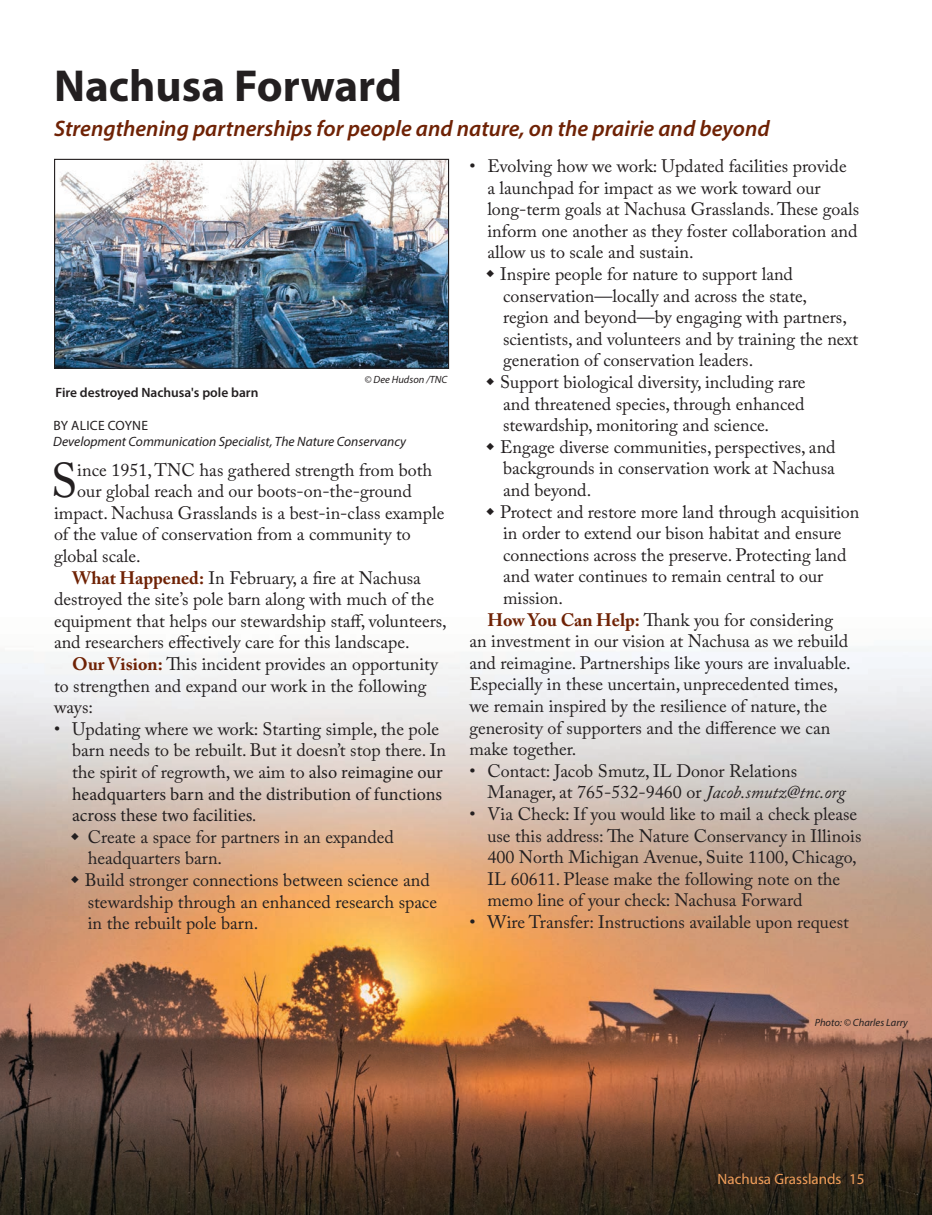
<style>
.page{position:relative;width:932px;height:1215px;background:#fff}
.page>*{position:absolute;margin:0;border:0;box-sizing:border-box;transform-origin:0 0}
.t1{font:48.45px "Adobe Caslon Pro";color:#231f20}
.t2{font:700 45px "Myriad Pro";color:#231f20}
.t3{font:italic 600 22.5px "Myriad Pro";color:#6f2205}
.t4{font:18px/21.6px "Adobe Caslon Pro";color:#231f20}
.t5{font:18px "Minion Pro";color:#231f20}
.t6{font:15px "Myriad Pro";color:#f09e5a}
.t7{font:italic 13.5px/16.5px "Myriad Pro";color:#231f20}
.t8{font:600 13.5px "Myriad Pro";color:#231f20}
.t9{font:italic 10.5px "Myriad Pro";color:#231f20}
.s1{font-style:normal}
.s2{font-weight:700;color:#6f2205}
.s3{font-family:"Minion Pro"}
.s4{font-style:italic}
</style>
<div class="page">
<img style="left:0;top:647px;width:932px;height:568px">
<img style="left:56px;top:161px;width:391px;height:206px">
<div style="left:54px;top:159px;width:395px;height:210px;border:1px solid #231f20"></div>
<svg style="left:71px;top:832px;width:8px;height:8px"></svg>
<svg style="left:71px;top:876px;width:8px;height:7px"></svg>
<p class="t2" style="left:54px;top:57px;width:349px">Nachusa Forward</p>
<p class="t3" style="left:54px;top:114px;width:717px">Strengthening partnerships for people and nature, on the prairie and beyond</p>
<p class="t9" style="left:364px;top:373px;width:84px">© Dee Hudson /TNC</p>
<p class="t8" style="left:55px;top:384px;width:204px">Fire destroyed Nachusa's pole barn</p>
<p class="t7" style="left:53px;top:417px;width:354px"><span class="s1">BY ALICE COYNE<br></span>Development Communication Specialist, The Nature Conservancy</p>
<p class="t1" style="left:51px;top:452px;width:28px">S</p>
<p class="t4" style="left:77px;top:459px;width:356px">ince 1951, TNC has gathered strength from both</p>
<p class="t4" style="left:77px;top:480px;width:336px">our global reach and our boots-on-the-ground</p>
<p class="t4" style="left:54px;top:502px;width:392px">impact. Nachusa Grasslands is a best-in-class example</p>
<p class="t4" style="left:54px;top:523px;width:358px">of the value of conservation from a community to</p>
<p class="t4" style="left:54px;top:545px;width:88px">global scale.</p>
<p class="t4" style="left:72px;top:567px;width:350px"><span class="s2">What Happened:</span> In February, a fire at Nachusa</p>
<p class="t4" style="left:54px;top:588px;width:381px">destroyed the site’s pole barn along with much of the</p>
<p class="t4" style="left:54px;top:610px;width:394px">equipment that helps our stewardship staff, volunteers,</p>
<p class="t4" style="left:54px;top:631px;width:357px">and researchers effectively care for this landscape.</p>
<p class="t4" style="left:72px;top:653px;width:367px"><span class="s2">Our Vision:</span> This incident provides an opportunity</p>
<p class="t4" style="left:54px;top:675px;width:374px">to strengthen and expand our work in the following</p>
<p class="t4" style="left:54px;top:696px;width:40px">ways:</p>
<p class="t4" style="left:54px;top:718px;width:386px">• Updating where we work: Starting simple, the pole</p>
<p class="t4" style="left:72px;top:739px;width:375px">barn needs to be rebuilt. But it doesn’t stop there. In</p>
<p class="t4" style="left:72px;top:761px;width:372px">the spirit of regrowth, we aim to <span class="s3">also reimagine our</span></p>
<p class="t5" style="left:72px;top:782px;width:371px">headquarters barn and the distribution of functions</p>
<p class="t5" style="left:72px;top:803px;width:186px">across these two facilities.</p>
<p class="t4" style="left:88px;top:826px;width:307px">Create a space for partners in an expanded</p>
<p class="t4" style="left:88px;top:847px;width:136px">headquarters barn.</p>
<p class="t4" style="left:85px;top:869px;width:346px">Build stronger connections between science and</p>
<p class="t4" style="left:88px;top:891px;width:351px">stewardship through an enhanced research space</p>
<p class="t4" style="left:88px;top:912px;width:172px">in the rebuilt pole barn.</p>
<p class="t4" style="left:469px;top:155px;width:379px">• Evolving how we work: Updated facilities provide</p>
<p class="t4" style="left:487px;top:177px;width:335px">a launchpad for impact as we work toward our</p>
<p class="t4" style="left:487px;top:198px;width:373px">long-term goals at Nachusa Grasslands. These goals</p>
<p class="t4" style="left:487px;top:220px;width:372px">inform one another as they foster collaboration and</p>
<p class="t4" style="left:487px;top:241px;width:208px">allow us to scale and sustain.</p>
<p class="t4" style="left:500px;top:263px;width:294px">Inspire people for nature to support land</p>
<p class="t4" style="left:503px;top:285px;width:305px">conservation—locally and across the state,</p>
<p class="t4" style="left:503px;top:306px;width:345px">region and beyond—by engaging with partners,</p>
<p class="t4" style="left:503px;top:328px;width:356px">scientists, and volunteers and by training the next</p>
<p class="t4" style="left:503px;top:349px;width:251px">generation of conservation leaders.</p>
<p class="t4" style="left:500px;top:371px;width:307px">Support biological diversity, including rare</p>
<p class="t4" style="left:503px;top:393px;width:303px">and threatened species, through enhanced</p>
<p class="t4" style="left:503px;top:414px;width:267px">stewardship, monitoring and science.</p>
<p class="t4" style="left:500px;top:436px;width:337px">Engage diverse communities, perspectives, and</p>
<p class="t4" style="left:503px;top:457px;width:333px">backgrounds in conservation work at Nachusa</p>
<p class="t4" style="left:503px;top:479px;width:90px">and beyond.</p>
<p class="t4" style="left:500px;top:501px;width:360px">Protect and restore more land through acquisition</p>
<p class="t4" style="left:503px;top:522px;width:340px">in order to extend our bison habitat and ensure</p>
<p class="t4" style="left:503px;top:544px;width:345px">connections across the preserve. Protecting land</p>
<p class="t4" style="left:503px;top:565px;width:322px">and water continues to remain central to our</p>
<p class="t4" style="left:503px;top:587px;width:61px">mission.</p>
<p class="t4" style="left:487px;top:609px;width:347px"><span class="s2">How You Can Help:</span> Thank you for considering</p>
<p class="t4" style="left:469px;top:630px;width:380px">an investment in our vision at Nachusa as we rebuild</p>
<p class="t4" style="left:469px;top:652px;width:383px">and reimagine. Partnerships like yours are invaluable.</p>
<p class="t4" style="left:469px;top:673px;width:370px">Especially in these uncertain, unprecedented times,</p>
<p class="t4" style="left:469px;top:695px;width:359px">we remain inspired by the resilience of nature, the</p>
<p class="t4" style="left:469px;top:717px;width:362px">generosity of supporters and the difference we can</p>
<p class="t4" style="left:469px;top:738px;width:109px">make together.</p>
<p class="t4" style="left:487px;top:760px;width:360px;text-indent:-18px">• Contact: Jacob Smutz, IL Donor Relations<br>Manager, at 765-532-9460 or <span class="s4">Jacob.smutz@tnc.org</span></p>
<p class="t4" style="left:487px;top:803px;width:375px;text-indent:-18px">• Via Check: If you would like to mail a check please use this address: The Nature Conservancy in Illinois 400 North Michigan Avenue, Suite 1100, Chicago, IL 60611. Please make the following note on the memo line of your check: Nachusa Forward</p>
<p class="t4" style="left:469px;top:911px;width:381px">• Wire Transfer: Instructions available upon request</p>
<p class="t9" style="left:814px;top:1016px;width:95px">Photo: © Charles Larry</p>
<p class="t6" style="left:717px;top:1170px;width:148px">Nachusa Grasslands 15</p>
</div>
